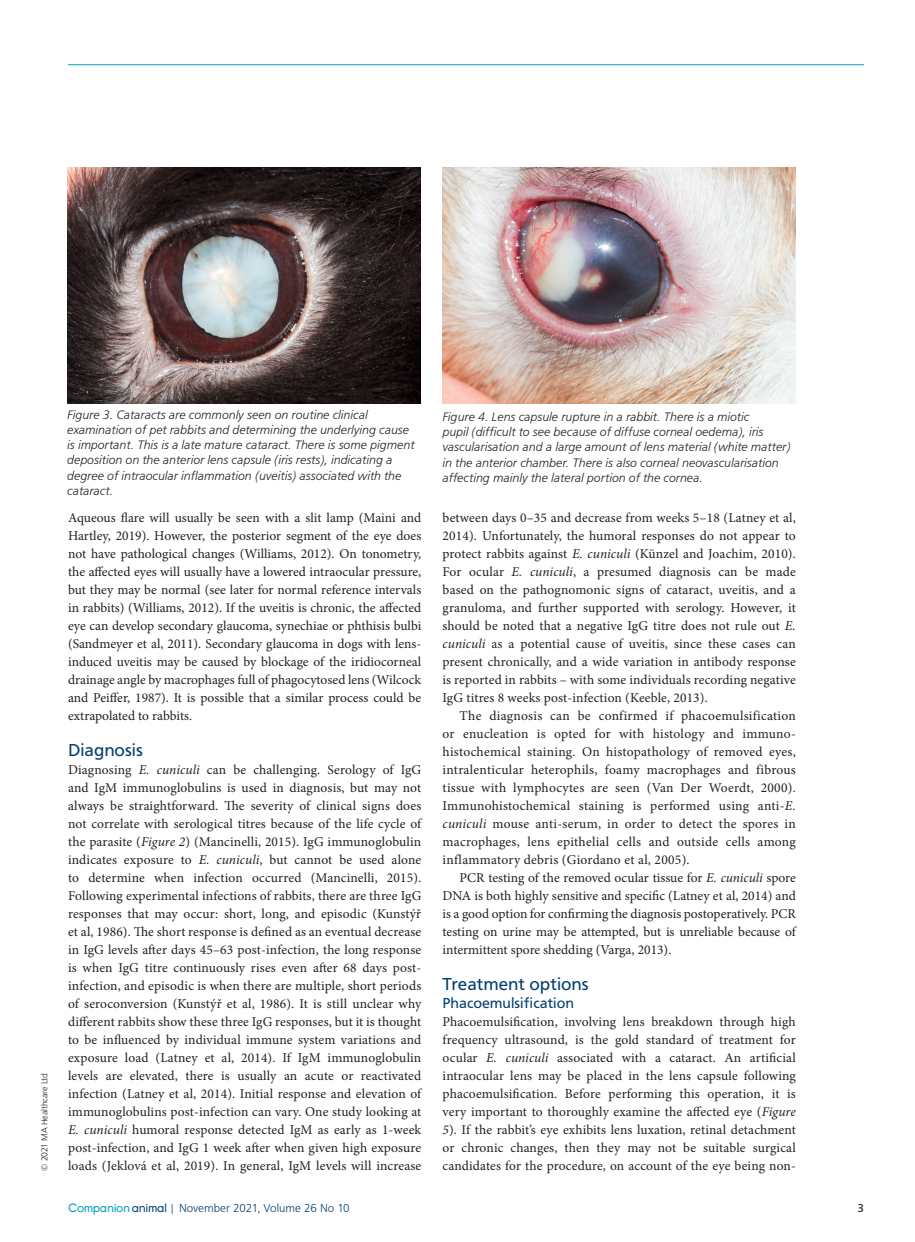
<style>
.page{position:relative;width:915px;height:1242px;background:#fff}
.page>*{position:absolute;margin:0;border:0;box-sizing:border-box;transform-origin:0 0}
.t1{font:18px "Frutus T";color:#044072}
.t2{font:15px "Frutus T";color:#044072}
.t3{font:13.5px/18px "Minion Pro";letter-spacing:.005em;color:#231f20;text-align:justify}
.t4{font:italic 300 12.75px/15.3px "Frutus T";color:#231f20}
.t5{font:300 12px "Frutus T";color:#044072}
.t6{font:12px "Frutus T";color:#231f20}
.t7{font:300 9px "Frutus T";letter-spacing:-.01em;color:#231f20}
.s1{font-style:italic}
.s2{font-family:"Young";font-weight:400;color:#00a0c4}
.s3{font-family:"Young";font-weight:400}
.s4{font-weight:400;color:#7185aa}
</style>
<div class="page">
<hr style="left:68px;top:64px;width:795px;height:1px;background:#00a0c4">
<img style="left:67px;top:168px;width:353px;height:235px">
<img style="left:442px;top:168px;width:353px;height:235px">
<p class="t7" style="left:39px;top:1170px;width:99px;rotate:-90deg">© 2021 MA Healthcare Ltd</p>
<p class="t4" style="left:67px;top:406px;width:349px">Figure 3. Cataracts are commonly seen on routine clinical examination of pet rabbits and determining the underlying cause is important. This is a late mature cataract. There is some pigment deposition on the anterior lens capsule (iris rests), indicating a degree of intraocular inflammation (uveitis) associated with the cataract.</p>
<p class="t4" style="left:442px;top:409px;width:349px">Figure 4. Lens capsule rupture in a rabbit. There is a miotic<br>pupil (difficult to see because of diffuse corneal oedema), iris vascularisation and a large amount of lens material (white matter) in the anterior chamber. There is also corneal neovascularisation affecting mainly the lateral portion of the cornea.</p>
<p class="t3" style="left:68px;top:509px;width:354px">Aqueous flare will usually be seen with a slit lamp (Maini and Hartley, 2019). However, the posterior segment of the eye does not have pathological changes (Williams, 2012). On tonometry, the affected eyes will usually have a lowered intraocular pressure, but they may be normal (see later for normal reference intervals in rabbits) (Williams, 2012). If the uveitis is chronic, the affected eye can develop secondary glaucoma, synechiae or phthisis bulbi (Sandmeyer et al, 2011). Secondary glaucoma in dogs with lens&shy;induced uveitis may be caused by blockage of the iridiocorneal drainage angle by macrophages full of phagocytosed lens (Wilcock and Peiffer, 1987). It is possible that a similar process could be extrapolated to rabbits.</p>
<h1 class="t1" style="left:68px;top:740px;width:76px">Diagnosis</h1>
<p class="t3" style="left:68px;top:761px;width:354px">Diagnosing <span class="s1">E. cuniculi</span> can be challenging. Serology of IgG and IgM immunoglobulins is used in diagnosis, but may not always be straightforward. The severity of clinical signs does not correlate with serological titres because of the life cycle of the parasite (<span class="s1">Figure 2</span>) (Mancinelli, 2015). IgG immunoglobulin indicates exposure to <span class="s1">E. cuniculi</span>, but cannot be used alone to determine when infection occurred (Mancinelli, 2015).<br>Following experimental infections of rabbits, there are three IgG responses that may occur: short, long, and episodic (Kunstýř et al, 1986). The short response is defined as an eventual decrease in IgG levels after days 45–63 post-infection, the long response is when IgG titre continuously rises even after 68 days post&shy;infection, and episodic is when there are multiple, short periods of seroconversion (Kunstýř et al, 1986). It is still unclear why different rabbits show these three IgG responses, but it is thought to be influenced by individual immune system variations and exposure load (Latney et al, 2014). If IgM immunoglobulin levels are elevated, there is usually an acute or reactivated infection (Latney et al, 2014). Initial response and elevation of immunoglobulins post-infection can vary. One study looking at <span class="s1">E. cuniculi</span> humoral response detected IgM as early as 1-week post-infection, and IgG 1 week after when given high exposure loads (Jeklová et al, 2019). In general, IgM levels will increase</p>
<p class="t3" style="left:442px;top:509px;width:354px">between days 0–35 and decrease from weeks 5–18 (Latney et al, 2014). Unfortunately, the humoral responses do not appear to protect rabbits against <span class="s1">E. cuniculi</span> (Künzel and Joachim, 2010).<br>For ocular <span class="s1">E. cuniculi</span>, a presumed diagnosis can be made based on the pathognomonic signs of cataract, uveitis, and a granuloma, and further supported with serology. However, it should be noted that a negative IgG titre does not rule out <span class="s1">E. cuniculi</span> as a potential cause of uveitis, since these cases can present chronically, and a wide variation in antibody response is reported in rabbits – with some individuals recording negative IgG titres 8 weeks post-infection (Keeble, 2013).</p>
<p class="t3" style="left:442px;top:707px;width:354px;text-indent:17px">The diagnosis can be confirmed if phacoemulsification or enucleation is opted for with histology and immuno&shy;histochemical staining. On histopathology of removed eyes, intralenticular heterophils, foamy macrophages and fibrous tissue with lymphocytes are seen (Van Der Woerdt, 2000).<br>Immunohistochemical staining is performed using anti-<span class="s1">E. cuniculi</span> mouse anti-serum, in order to detect the spores in macrophages, lens epithelial cells and outside cells among inflammatory debris (Giordano et al, 2005).</p>
<p class="t3" style="left:442px;top:869px;width:354px;text-indent:17px">PCR testing of the removed ocular tissue for <span class="s1">E. cuniculi</span> spore DNA is both highly sensitive and specific (Latney et al, 2014) and is a good option for confirming the diagnosis postoperatively. PCR testing on urine may be attempted, but is unreliable because of intermittent spore shedding (Varga, 2013).</p>
<h1 class="t1" style="left:442px;top:974px;width:147px">Treatment options</h1>
<p class="t2" style="left:442px;top:994px;width:133px">Phacoemulsification</p>
<p class="t3" style="left:442px;top:1013px;width:354px">Phacoemulsification, involving lens breakdown through high frequency ultrasound, is the gold standard of treatment for ocular <span class="s1">E. cuniculi</span> associated with a cataract. An artificial intraocular lens may be placed in the lens capsule following phacoemulsification. Before performing this operation, it is very important to thoroughly examine the affected eye (<span class="s1">Figure 5</span>). If the rabbit’s eye exhibits lens luxation, retinal detachment or chronic changes, then they may not be suitable surgical candidates for the procedure, on account of the eye being non-</p>
<p class="t5" style="left:68px;top:1200px;width:283px"><span class="s2">Companion</span> <span class="s3">animal</span> <span class="s4">|</span> November 2021, Volume 26 No 10</p>
<p class="t6" style="left:857px;top:1200px;width:8px">3</p>
</div>
